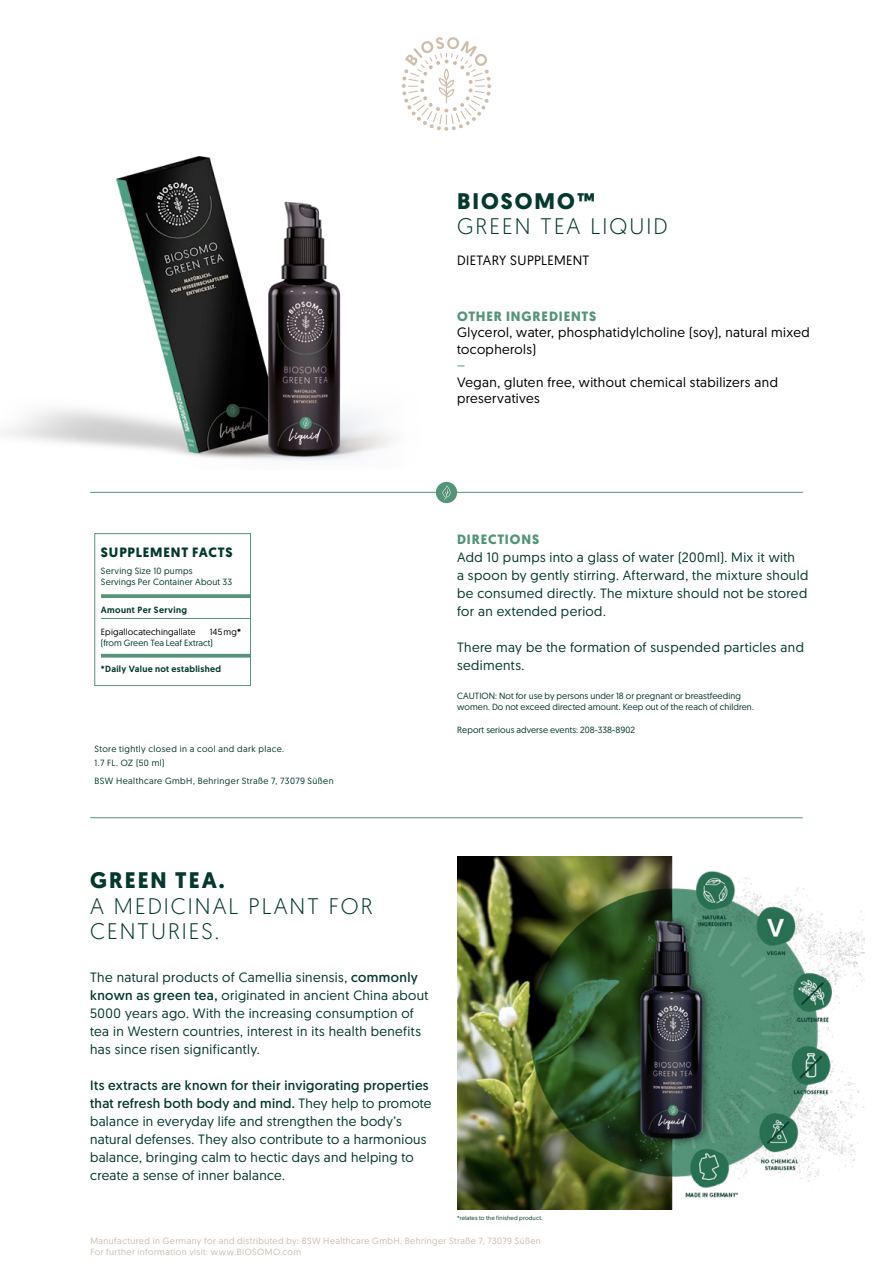
<style>
.page{position:relative;width:893px;height:1285px;background:#fff}
.page>*{position:absolute;margin:0;border:0;box-sizing:border-box;transform-origin:0 0}
.t1{font:300 22.5px/25.5px "Geomanist";letter-spacing:.09em;color:#05382e}
.t2{font:700 22.5px "Geomanist";letter-spacing:.09em;color:#05382e}
.t3{font:13.5px/18px "Geomanist";letter-spacing:.025em;color:#05382e}
.t4{font:13.5px/16.5px "Geomanist";letter-spacing:.03em;color:#000}
.t5{font:700 13.5px "Geomanist";letter-spacing:.065em;color:#559478}
.t6{font:700 13.5px "Geomanist";letter-spacing:.06em;color:#05382e}
.t7{font:13.5px "Geomanist";color:#559478}
.t8{font:9px/11.2px "Geomanist";letter-spacing:.01em;color:#05382e}
.t9{font:9px/11.2px "Geomanist";letter-spacing:.045em;color:#cfbcab}
.t10{font:9px/13.5px "Geomanist";letter-spacing:.045em;color:#05382e}
.t11{font:9px "Geomanist";letter-spacing:.05em;color:#05382e}
.t12{font:500 9px "Geomanist";letter-spacing:.035em;color:#05382e}
.t13{font:9px "Geomanist";letter-spacing:.02em;color:#000}
.t14{font:6px "Geomanist";letter-spacing:.02em;color:#05382e}
.s1{font-weight:500}
.s2{font-style:inherit}
</style>
<div class="page">
<img style="left:4px;top:156px;width:388px;height:305px">
<img style="left:457px;top:856px;width:407px;height:353px">
<svg style="left:402px;top:37px;width:89px;height:94px"></svg>
<hr style="left:90px;top:492px;width:713px;height:1px;background:#559478">
<hr style="left:90px;top:817px;width:713px;height:1px;background:#559478">
<div style="left:436px;top:482px;width:21px;height:21px;background:#559478;border-radius:50%"></div>
<svg style="left:442px;top:485px;width:9px;height:14px"></svg>
<svg style="left:94px;top:533px;width:157px;height:153px"></svg>
<hr style="left:101px;top:618px;width:150px;height:1px;background:#559478">
<svg style="left:101px;top:594px;width:150px;height:4px"></svg>
<svg style="left:101px;top:653px;width:150px;height:4px"></svg>
<h1 class="t2" style="left:457px;top:186px;width:139px">BIOSOMO™</h1>
<h1 class="t1" style="left:457px;top:213px;width:212px">GREEN TEA LIQUID</h1>
<p class="t4" style="left:457px;top:252px;width:134px">DIETARY SUPPLEMENT</p>
<p class="t5" style="left:457px;top:307px;width:141px">OTHER INGREDIENTS</p>
<p class="t4" style="left:457px;top:324px;width:354px">Glycerol, water, phosphatidylcholine (soy), natural mixed tocopherols)</p>
<p class="t7" style="left:457px;top:357px;width:10px">–</p>
<p class="t4" style="left:457px;top:373px;width:322px">Vegan, gluten free, without chemical stabilizers and preservatives</p>
<p class="t6" style="left:101px;top:543px;width:133px">SUPPLEMENT FACTS</p>
<p class="t8" style="left:101px;top:564px;width:133px">Serving Size 10 pumps<br>Servings Per Container About 33</p>
<p class="t12" style="left:101px;top:604px;width:88px">Amount Per Serving</p>
<p class="t13" style="left:101px;top:625px;width:96px">Epigallocatechingallate</p>
<p class="t13" style="left:210px;top:625px;width:33px">145mg<span class="s1">*</span></p>
<p class="t8" style="left:101px;top:637px;width:113px">(from Green Tea Leaf Extract)</p>
<p class="t12" style="left:101px;top:663px;width:122px">*Daily Value not established</p>
<p class="t10" style="left:95px;top:741px;width:191px">Store tightly closed in a cool and dark place.<br>1.7 FL. OZ (50 ml)</p>
<p class="t11" style="left:95px;top:775px;width:241px">BSW Healthcare GmbH, Behringer Straße 7, 73079 Süßen</p>
<p class="t5" style="left:457px;top:530px;width:84px">DIRECTIONS</p>
<p class="t3" style="left:457px;top:548px;width:353px">Add 10 pumps into a glass of water (200ml). Mix it with<br>a spoon by gently stirring. Afterward, the mixture should be consumed directly. The mixture should not be stored for an extended period.</p>
<p class="t3" style="left:457px;top:638px;width:348px">There may be the formation of suspended particles and sediments.</p>
<p class="t8" style="left:457px;top:690px;width:298px">CAUTION: Not for use by persons under 18 or pregnant or breastfeeding women. Do not exceed directed amount. Keep out of the reach of children.</p>
<p class="t8" style="left:457px;top:723px;width:179px">Report serious adverse events: 208-338-8902</p>
<h1 class="t2" style="left:90px;top:865px;width:136px">GREEN TEA.</h1>
<h1 class="t1" style="left:90px;top:892px;width:284px">A MEDICINAL PLANT FOR<br>CENTURIES.</h1>
<p class="t3" style="left:90px;top:968px;width:340px">The natural products of Camellia sinensis, <span class="s2">commonly known as green tea,</span> originated in ancient China about 5000 years ago. With the increasing consumption of tea in Western countries, interest in its health benefits has since risen significantly.</p>
<p class="t3" style="left:90px;top:1076px;width:343px"><span class="s2">Its extracts are known for their invigorating properties that refresh both body and mind.</span> They help to promote balance in everyday life and strengthen the body’s natural defenses. They also contribute to a harmonious balance, bringing calm to hectic days and helping to create a sense of inner balance.</p>
<p class="t14" style="left:457px;top:1214px;width:87px">*relates to the finished product.</p>
<p class="t9" style="left:90px;top:1234px;width:452px">Manufactured in Germany for and distributed by: BSW Healthcare GmbH, Behringer Straße 7, 73079 Süßen<br>For further information visit: www.BIOSOMO.com</p>
</div>
